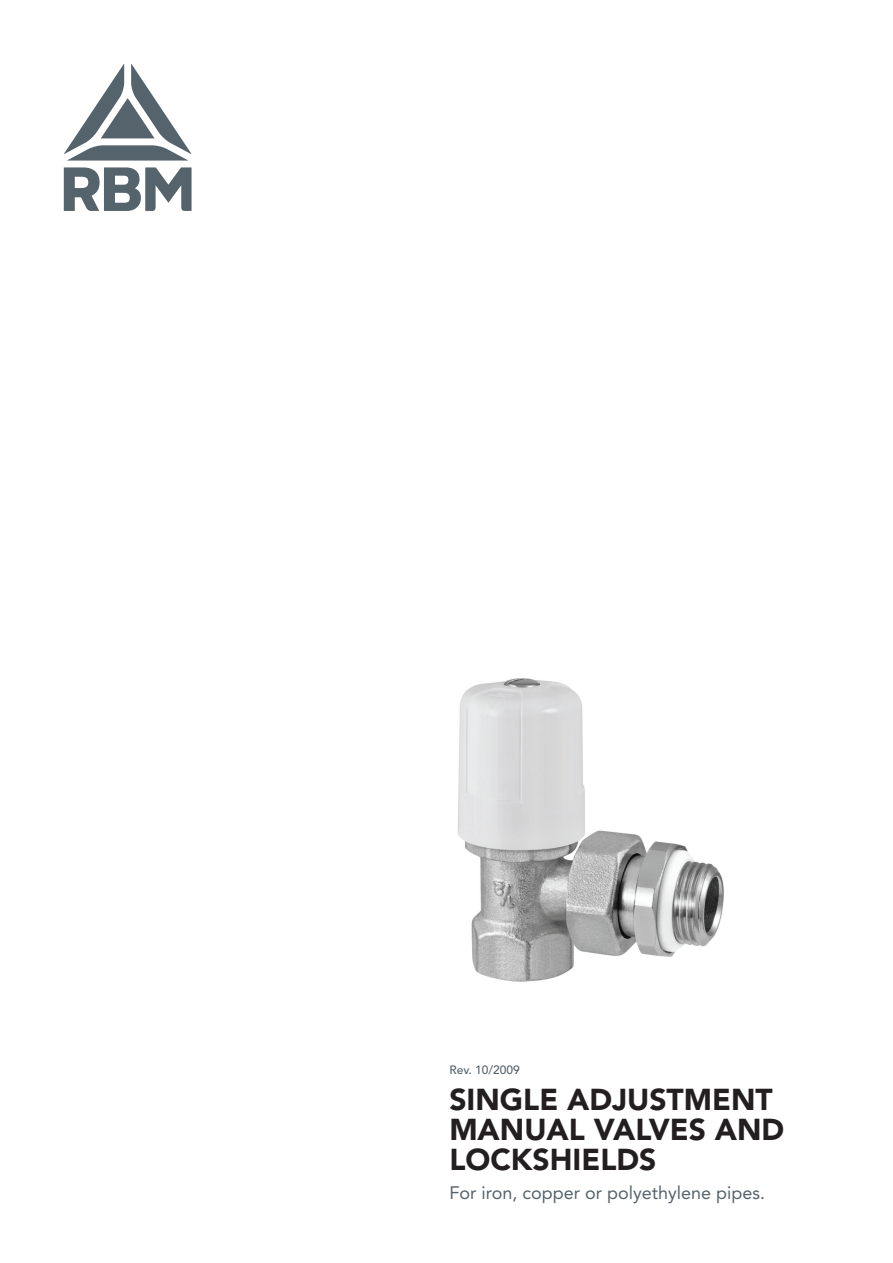
<style>
.page{position:relative;width:893px;height:1263px;background:#fff}
.page>*{position:absolute;margin:0;border:0;box-sizing:border-box;transform-origin:0 0}
.t1{font:900 30px/30px "Avenir LT Pro";color:#231f20}
.t2{font:18px "Avenir LT Pro";color:#55636c}
.t3{font:500 12px "Avenir LT Pro";color:#54626c}
</style>
<div class="page">
<svg style="left:64px;top:64px;width:128px;height:97px"></svg>
<svg style="left:64px;top:167px;width:128px;height:44px"></svg>
<img style="left:457px;top:678px;width:267px;height:304px">
<p class="t3" style="left:449px;top:1063px;width:72px">Rev. 10/2009</p>
<p class="t1" style="left:449px;top:1084px;width:337px">SINGLE ADJUSTMENT<br>MANUAL VALVES AND<br>LOCKSHIELDS</p>
<p class="t2" style="left:449px;top:1182px;width:317px">For iron, copper or polyethylene pipes.</p>
</div>
